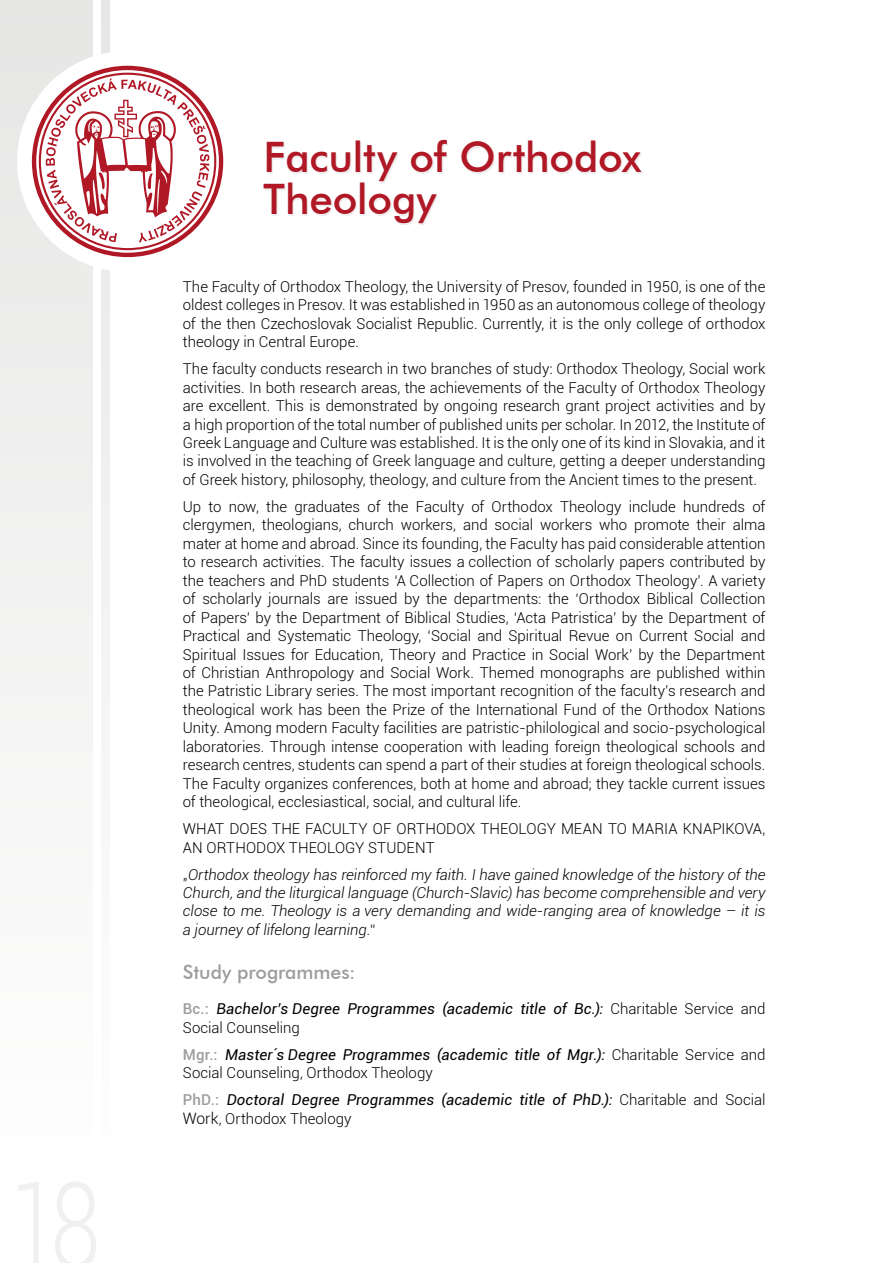
<style>
.page{position:relative;width:893px;height:1263px;background:#fff}
.page>*{position:absolute;margin:0;border:0;box-sizing:border-box;transform-origin:0 0}
.t1{font:500 42px/42px "Futura BT";letter-spacing:-.005em;color:#b01826}
.t2{font:500 19.5px "Futura BT";letter-spacing:-.005em;color:#9d9d9c}
.t3{font:300 15px/18.5px "Roboto";color:#000;text-align:justify}
.t4{font:italic 300 15px/18.5px "Roboto";color:#000;text-align:justify}
.t5{font:italic 15px/18.5px "Roboto";letter-spacing:.01em;color:#000}
.s1{font-style:normal}
.s2{font-weight:500;font-style:normal;color:#9d9d9c}
.s3{font-weight:300;font-style:normal}
.s4{font-weight:500;color:#9d9d9c}
.s5{font-weight:400;font-style:italic}
.s6{font-weight:300;font-style:normal;font-size:15.75px}
</style>
<div class="page">
<div style="left:101px;top:0;width:9px;height:1178px;background:#f4f4f4"></div>
<div style="left:0;top:0;width:92px;height:1178px;background:linear-gradient(to right,#f2f2f2,#f5f5f4)"></div>
<div style="left:17px;top:51px;width:221px;height:221px;background:#fff;border-radius:50%"></div>
<svg style="left:32px;top:66px;width:191px;height:191px"></svg>
<h1 class="t1" style="left:264px;top:136px;width:379px">Faculty of Orthodox<br>Theology</h1>
<p class="t3" style="left:183px;top:277px;width:584px">The Faculty of Orthodox Theology, the University of Presov, founded in 1950, is one of the oldest colleges in Presov. It was established in 1950 as an autonomous college of theology of the then Czechoslovak Socialist Republic. Currently, it is the only college of orthodox theology in Central Europe.</p>
<p class="t3" style="left:183px;top:359px;width:584px">The faculty conducts research in two branches of study: Orthodox Theology, Social work activities. In both research areas, the achievements of the Faculty of Orthodox Theology are excellent. This is demonstrated by ongoing research grant project activities and by a high proportion of the total number of published units per scholar. In 2012, the Institute of Greek Language and Culture was established. It is the only one of its kind in Slovakia, and it is involved in the teaching of Greek language and culture, getting a deeper understanding of Greek history, philosophy, theology, and culture from the Ancient times to the present.</p>
<p class="t3" style="left:183px;top:497px;width:584px">Up to now, the graduates of the Faculty of Orthodox Theology include hundreds of clergymen, theologians, church workers, and social workers who promote their alma mater at home and abroad. Since its founding, the Faculty has paid considerable attention to research activities. The faculty issues a collection of scholarly papers contributed by the teachers and PhD students ‘A Collection of Papers on Orthodox Theology’. A variety of scholarly journals are issued by the departments: the ‘Orthodox Biblical Collection of Papers’ by the Department of Biblical Studies, ‘Acta Patristica’ by the Department of Practical and Systematic Theology, ‘Social and Spiritual Revue on Current Social and Spiritual Issues for Education, Theory and Practice in Social Work’ by the Department of Christian Anthropology and Social Work. Themed monographs are published within the Patristic Library series. The most important recognition of the faculty’s research and theological work has been the Prize of the International Fund of the Orthodox Nations Unity. Among modern Faculty facilities are patristic-philological and socio-psychological laboratories. Through intense cooperation with leading foreign theological schools and research centres, students can spend a part of their studies at foreign theological schools.<br>The Faculty organizes conferences, both at home and abroad; they tackle current issues of theological, ecclesiastical, social, and cultural life.</p>
<p class="t3" style="left:183px;top:819px;width:584px">WHAT DOES THE FACULTY OF ORTHODOX THEOLOGY MEAN TO MARIA KNAPIKOVA,<br>AN ORTHODOX THEOLOGY STUDENT</p>
<p class="t4" style="left:183px;top:864px;width:584px"><span class="s1">„</span>Orthodox theology has reinforced my faith. I have gained knowledge of the history of the Church, and the liturgical language (Church-Slavic) has become comprehensible and very close to me. Theology is a very demanding and wide-ranging area of knowledge – it is a journey of lifelong learning.<span class="s1">“</span></p>
<h2 class="t2" style="left:183px;top:960px;width:174px">Study programmes:</h2>
<p class="t5" style="left:183px;top:999px;width:584px"><span class="s2">Bc.:</span> Bachelor’s Degree Programmes (academic title of Bc.): <span class="s3">Charitable Service and<br>Social Counseling</span></p>
<p class="t3" style="left:183px;top:1045px;width:584px"><span class="s4">Mgr.:</span> <span class="s5">Master´s Degree Programmes (academic title of Mgr.):</span> Charitable Service and<br>Social Counseling, Orthodox Theology</p>
<p class="t5" style="left:183px;top:1090px;width:584px"><span class="s2">PhD.:</span> Doctoral Degree Programmes (academic title of PhD.): <span class="s3">Charitable and Social<br></span><span class="s6">Work</span><span class="s3">, Orthodox Theology</span></p>
</div>
